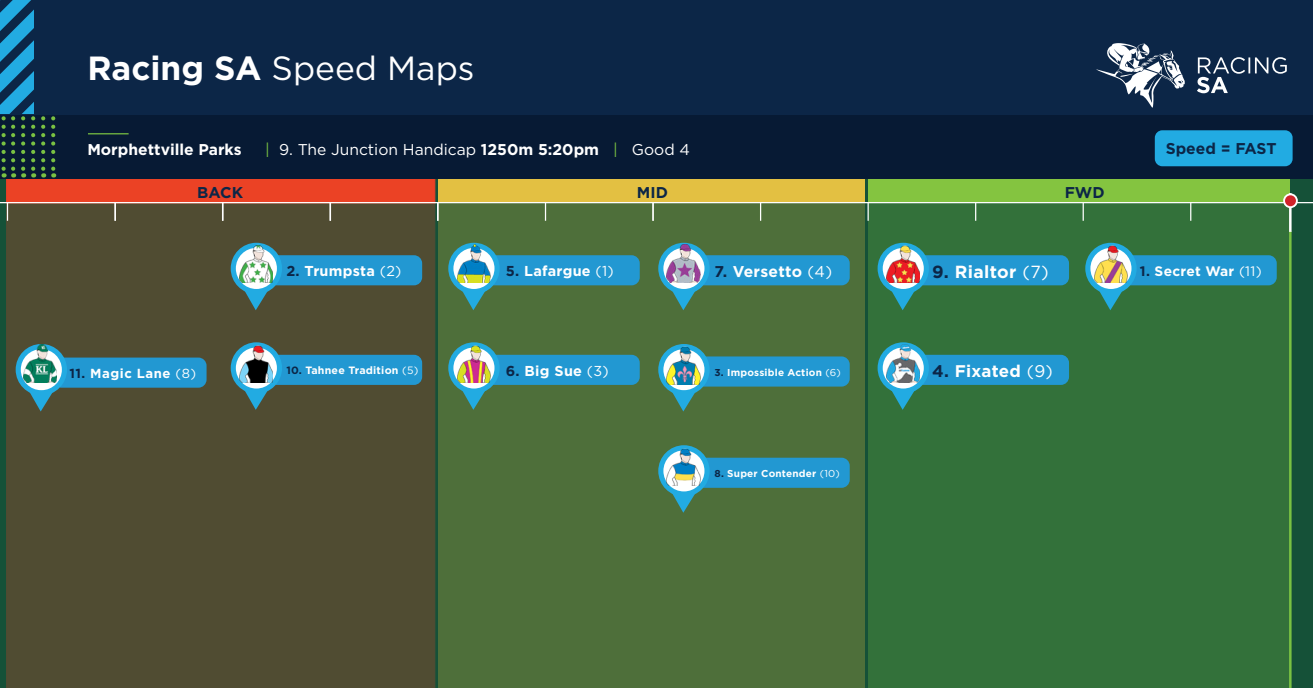
<style>
.page{position:relative;width:1313px;height:688px;background:#fff}
.page>*{position:absolute;margin:0;border:0;box-sizing:border-box;transform-origin:0 0}
.t1{font:33.5px "Gotham HTF";color:#fff}
.t2{font:700 17.5px "Gotham HTF";letter-spacing:.02em;color:#fff}
.t3{font:700 16.88px "Gotham HTF";letter-spacing:.015em;color:#fff}
.t4{font:15.62px "Gotham";color:#fff}
.t5{font:700 15.62px "Gotham HTF";color:#0c2647}
.t6{font:700 15.62px "Gotham HTF";color:#fff}
.t7{font:700 15.62px "Gotham HTF";letter-spacing:.02em;color:#fff}
.t8{font:700 14.38px "Gotham HTF";letter-spacing:.02em;color:#fff}
.t9{font:700 13.75px "Gotham HTF";letter-spacing:.02em;color:#fff}
.t10{font:700 13.12px "Gotham HTF";letter-spacing:.04em;color:#fff}
.t11{font:700 10.62px "Gotham HTF";letter-spacing:.02em;color:#fff}
.t12{font:700 10px "Gotham HTF";letter-spacing:.02em;color:#fff}
.s1{font-weight:700}
.s2{font-family:"Gotham HTF";color:#79c142}
.s3{font-family:"Gotham HTF"}
.s4{font-family:"Gotham HTF";font-weight:700}
.s5{color:#0c2647}
.s6{font-family:"Gotham";font-weight:400}
</style>
<div class="page">
<div style="left:0;top:149px;width:1312px;height:539px;background:#155138"></div>
<div style="left:6px;top:203px;width:429px;height:485px;background:#504c32"></div>
<div style="left:6px;top:178px;width:429px;height:25px;background:#eb4225;border:1px solid #eb3e26"></div>
<div style="left:438px;top:178px;width:426px;height:25px;background:#e3c042"></div>
<div style="left:868px;top:178px;width:422px;height:25px;background:#84c440"></div>
<div style="left:438px;top:203px;width:426px;height:485px;background:#4e6f3a"></div>
<div style="left:868px;top:200px;width:422px;height:488px;background:#33713a"></div>
<div style="left:0;top:0;width:1312px;height:178px;background:#0c2647"></div>
<hr style="left:0;top:202px;width:1312px;height:1px;background:#fff">
<div style="left:0;top:115px;width:1312px;height:63px;background:#071a34"></div>
<svg style="left:545px;top:203px;width:1px;height:18px"></svg>
<hr style="left:88px;top:133px;width:41px;height:1px;background:#79c142">
<svg style="left:1197px;top:57px;width:89px;height:36px"></svg>
<svg style="left:1096px;top:43px;width:88px;height:65px"></svg>
<svg style="left:652px;top:203px;width:1px;height:18px"></svg>
<svg style="left:760px;top:203px;width:1px;height:18px"></svg>
<svg style="left:867px;top:203px;width:1px;height:18px"></svg>
<svg style="left:975px;top:203px;width:1px;height:18px"></svg>
<svg style="left:1082px;top:203px;width:1px;height:18px"></svg>
<svg style="left:1190px;top:203px;width:1px;height:18px"></svg>
<svg style="left:41px;top:116px;width:4px;height:61px"></svg>
<svg style="left:51px;top:116px;width:4px;height:61px"></svg>
<svg style="left:0;top:0;width:35px;height:177px"></svg>
<hr style="left:1289px;top:231px;width:2px;height:457px;background:#79c142">
<hr style="left:1289px;top:193px;width:2px;height:39px;background:#fff">
<div style="left:1284px;top:194px;width:12px;height:13px;background:#d1232a;border-radius:50%"></div>
<div style="left:1283px;top:193px;width:14px;height:15px;border:2px solid #fff;border-radius:50%"></div>
<svg style="left:7px;top:203px;width:1px;height:18px"></svg>
<svg style="left:114px;top:203px;width:2px;height:18px"></svg>
<svg style="left:222px;top:203px;width:1px;height:18px"></svg>
<svg style="left:329px;top:203px;width:2px;height:18px"></svg>
<svg style="left:437px;top:203px;width:1px;height:18px"></svg>
<svg style="left:16px;top:344px;width:190px;height:67px;background:#40727c"></svg>
<img style="left:23px;top:344px;width:34px;height:39px">
<svg style="left:658px;top:344px;width:191px;height:67px"></svg>
<img style="left:667px;top:346px;width:33px;height:38px">
<svg style="left:658px;top:243px;width:191px;height:67px"></svg>
<img style="left:667px;top:245px;width:33px;height:38px">
<svg style="left:658px;top:445px;width:191px;height:67px"></svg>
<img style="left:667px;top:447px;width:33px;height:38px">
<svg style="left:231px;top:243px;width:191px;height:67px;background:#3f717c"></svg>
<img style="left:239px;top:245px;width:34px;height:38px">
<svg style="left:231px;top:342px;width:191px;height:68px;background:#3f707a"></svg>
<img style="left:239px;top:344px;width:34px;height:38px">
<svg style="left:448px;top:342px;width:192px;height:68px"></svg>
<img style="left:457px;top:344px;width:33px;height:38px">
<svg style="left:448px;top:243px;width:192px;height:67px"></svg>
<img style="left:457px;top:245px;width:33px;height:38px">
<svg style="left:877px;top:342px;width:192px;height:68px"></svg>
<img style="left:886px;top:344px;width:33px;height:38px">
<svg style="left:877px;top:243px;width:192px;height:67px"></svg>
<img style="left:886px;top:245px;width:33px;height:38px">
<svg style="left:1085px;top:243px;width:191px;height:67px"></svg>
<img style="left:1094px;top:245px;width:33px;height:38px">
<div style="left:1154px;top:130px;width:138px;height:36px;background:#22abe2;border-radius:8px"></div>
<p class="t1" style="left:87px;top:49px;width:389px"><span class="s1">Racing SA</span> Speed Maps</p>
<p class="t6" style="left:87px;top:140px;width:156px">Morphettville Parks</p>
<p class="t4" style="left:265px;top:141px;width:426px"><span class="s2">|</span> <span class="s3">9.</span> The Junction Handicap <span class="s4">1250m 5:20pm</span> <span class="s2">|</span> Good 4</p>
<p class="t5" style="left:197px;top:184px;width:47px">BACK</p>
<p class="t5" style="left:637px;top:184px;width:33px">MID</p>
<p class="t5" style="left:1064px;top:184px;width:41px">FWD</p>
<p class="t5" style="left:1165px;top:139px;width:112px">Speed = FAST</p>
<p class="t8" style="left:286px;top:263px;width:117px"><span class="s5">2.</span> Trumpsta <span class="s6">(2)</span></p>
<p class="t8" style="left:506px;top:263px;width:109px"><span class="s5">5.</span> Lafargue <span class="s6">(1)</span></p>
<p class="t7" style="left:714px;top:262px;width:119px"><span class="s5">7.</span> Versetto <span class="s6">(4)</span></p>
<p class="t2" style="left:932px;top:261px;width:118px"><span class="s5">9.</span> Rialtor <span class="s6">(7)</span></p>
<p class="t9" style="left:1139px;top:263px;width:123px"><span class="s5">1.</span> Secret War <span class="s6">(11)</span></p>
<p class="t11" style="left:286px;top:364px;width:133px"><span class="s5">10.</span> Tahnee Tradition <span class="s6">(5)</span></p>
<p class="t8" style="left:506px;top:362px;width:104px"><span class="s5">6.</span> Big Sue <span class="s6">(3)</span></p>
<p class="t10" style="left:69px;top:366px;width:128px"><span class="s5">11.</span> Magic Lane <span class="s6">(8)</span></p>
<p class="t12" style="left:714px;top:366px;width:128px"><span class="s5">3.</span> Impossible Action <span class="s6">(6)</span></p>
<p class="t3" style="left:932px;top:361px;width:122px"><span class="s5">4.</span> Fixated <span class="s6">(9)</span></p>
<p class="t12" style="left:714px;top:467px;width:127px"><span class="s5">8.</span> Super Contender <span class="s6">(10)</span></p>
</div>
